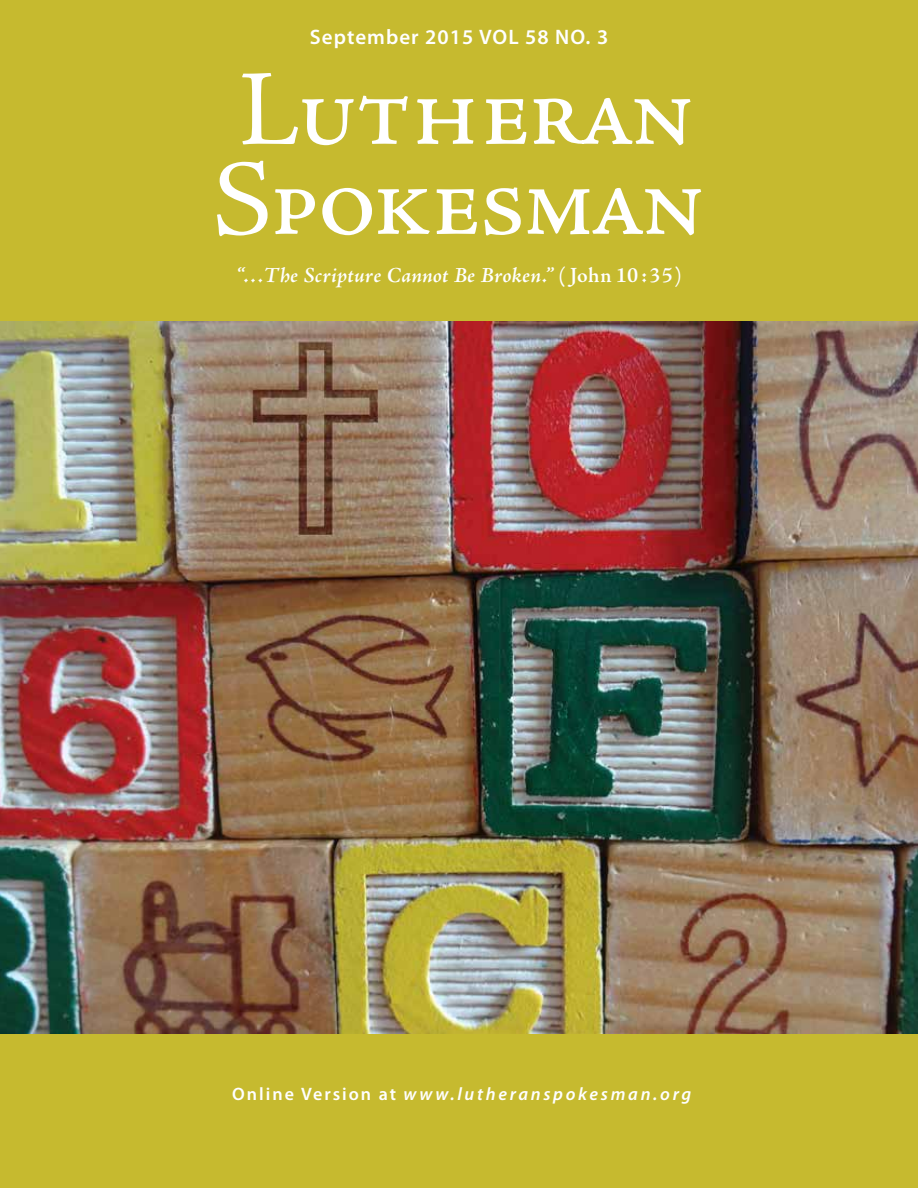
<style>
.page{position:relative;width:918px;height:1188px;background:#c6ba2f}
.page>*{position:absolute;margin:0;border:0;box-sizing:border-box;transform-origin:0 0}
.t1{font:italic 600 21.75px "Adobe Jenson Pro";letter-spacing:.015em;color:#fff}
.t2{font:600 21px "Myriad Pro";letter-spacing:.05em;color:#fff}
.t3{font:italic 600 18px "Myriad Pro";letter-spacing:.15em;color:#fff}
.s1{font-style:normal}
</style>
<div class="page">
<svg style="left:242px;top:73px;width:449px;height:72px"></svg>
<svg style="left:217px;top:161px;width:484px;height:75px"></svg>
<img style="left:0;top:322px;width:918px;height:712px">
<p class="t2" style="left:310px;top:26px;width:300px">September 2015 VOL 58 NO. 3</p>
<p class="t1" style="left:236px;top:263px;width:447px">“...The Scripture Cannot Be Broken.” <span class="s1">( John 10 :35)</span></p>
<p class="t3" style="left:232px;top:1084px;width:461px"><span class="s1">Online Version at</span> www.lutheranspokesman.org</p>
</div>
